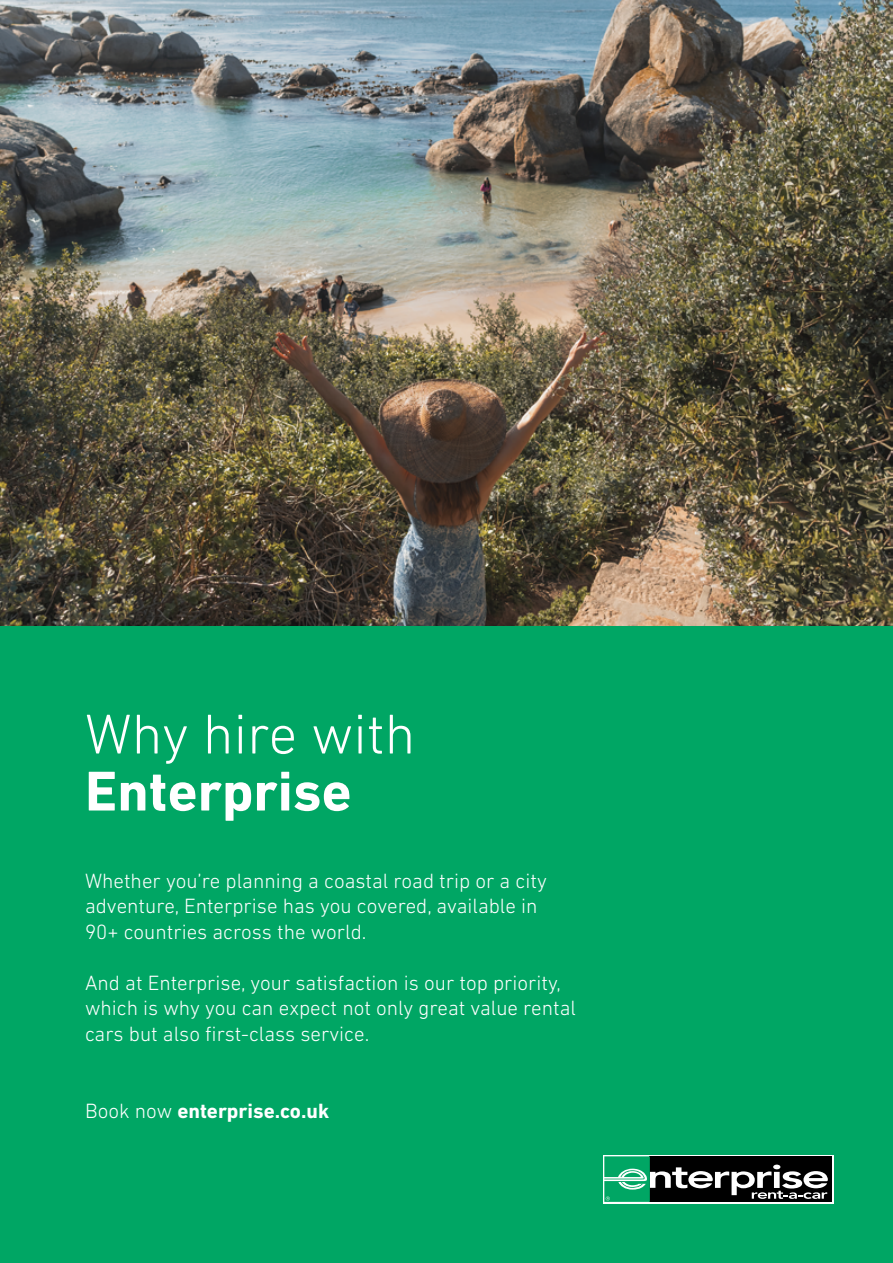
<style>
.page{position:relative;width:893px;height:1263px;background:#fff}
.page>*{position:absolute;margin:0;border:0;box-sizing:border-box;transform-origin:0 0}
.t1{font:300 57px "DIN Next LT Pro";color:#fff}
.t2{font:700 57px "DIN Next LT Pro";color:#fff}
.t3{font:300 21px/25.5px "DIN Next LT Pro";color:#fff}
.t4{font:700 21px "DIN Next LT Pro";color:#fff}
.s1{font-weight:300}
</style>
<div class="page">
<div style="left:0;top:626px;width:893px;height:637px;background:#00a664"></div>
<div style="left:603px;top:1155px;width:230px;height:48px;background:#fff"></div>
<div style="left:650px;top:1156px;width:182px;height:46px;background:#000"></div>
<svg style="left:604px;top:1156px;width:224px;height:46px"></svg>
<img style="left:0;top:0;width:893px;height:626px">
<h1 class="t1" style="left:85px;top:701px;width:332px">Why hire with</h1>
<h1 class="t2" style="left:85px;top:758px;width:268px">Enterprise</h1>
<p class="t3" style="left:85px;top:868px;width:463px">Whether you’re planning a coastal road trip or a city adventure, Enterprise has you covered, available in<br>90+ countries across the world.</p>
<p class="t3" style="left:85px;top:970px;width:492px">And at Enterprise, your satisfaction is our top priority, which is why you can expect not only great value rental cars but also first-class service.</p>
<p class="t4" style="left:85px;top:1099px;width:246px"><span class="s1">Book now</span> enterprise.co.uk</p>
</div>
